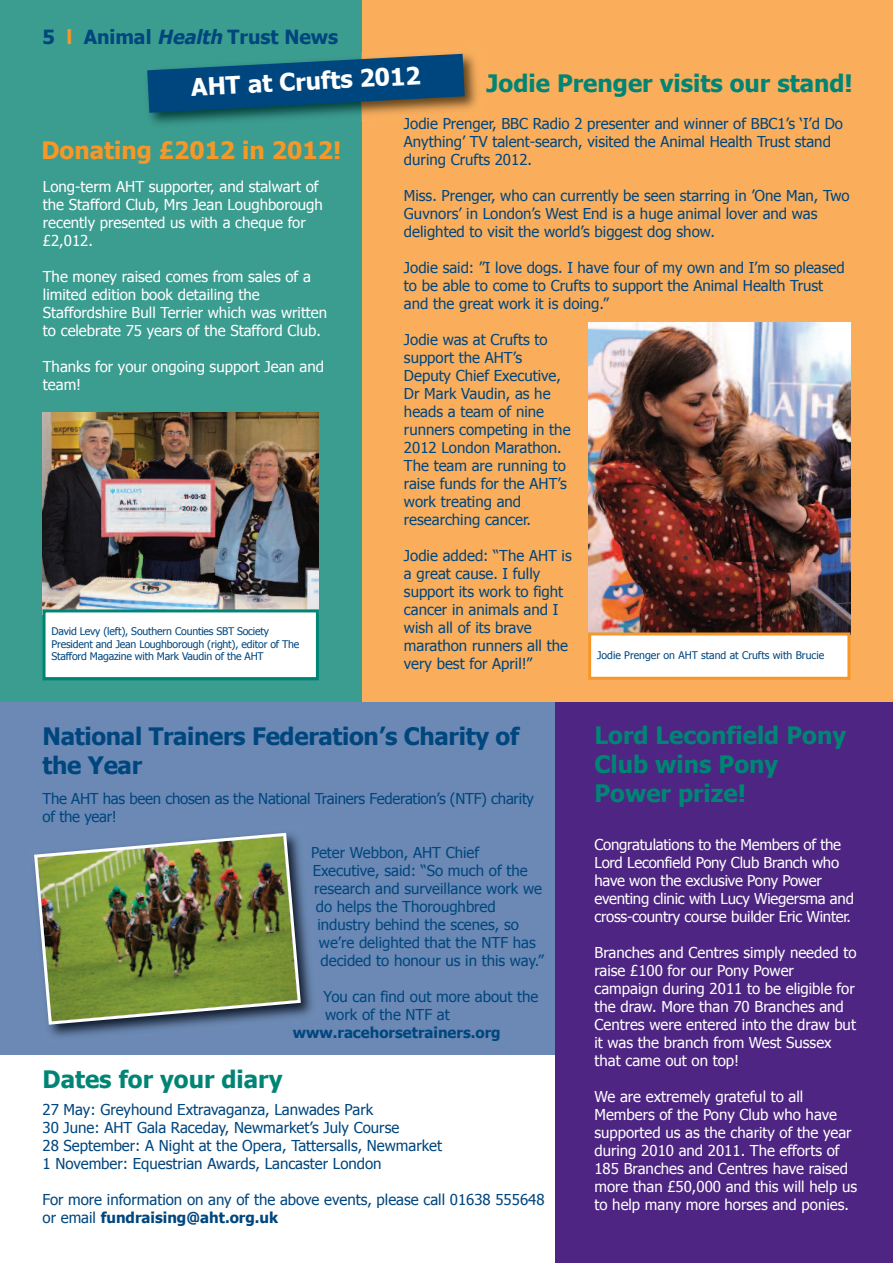
<style>
.page{position:relative;width:893px;height:1263px;background:#fff}
.page>*{position:absolute;margin:0;border:0;box-sizing:border-box;transform-origin:0 0}
.t1{font:700 24px/28.8px "Tahoma";color:#008575}
.t2{font:700 24px/28.8px "Tahoma";letter-spacing:-.015em;color:#00467e}
.t3{font:700 24px "Tahoma";color:#f79727}
.t4{font:700 24px "Tahoma";color:#fff}
.t5{font:700 19.5px "Tahoma";color:#00467e}
.t6{font:15px/18px "Tahoma";color:#00467e}
.t7{font:15px/18px "Tahoma";color:#fff}
.t8{font:700 15px "Tahoma";color:#00467e}
.t9{font:10.5px/12.6px "Tahoma";letter-spacing:-.015em;color:#00467e}
.s1{color:#f79727}
.s2{font-style:italic}
.s3{font-weight:700}
</style>
<div class="page">
<div style="left:0;top:702px;width:590px;height:353px;background:#6b89b4"></div>
<div style="left:361px;top:0;width:532px;height:702px;background:#faae5c"></div>
<div style="left:0;top:0;width:361px;height:702px;background:#3b9d90"></div>
<div style="left:555px;top:702px;width:338px;height:561px;background:#4e2582"></div>
<img style="left:49px;top:886px;width:263px;height:151px">
<img style="left:34px;top:832px;width:268px;height:194px">
<img style="left:43px;top:413px;width:276px;height:196px">
<div style="left:46px;top:612px;width:270px;height:65px;background:#fff"></div>
<div style="left:43px;top:609px;width:276px;height:71px;border:3px solid #008575"></div>
<img style="left:361px;top:46px;width:116px;height:76px">
<svg style="left:147px;top:54px;width:318px;height:59px;background:#195778"></svg>
<img style="left:588px;top:323px;width:262px;height:309px">
<div style="left:591px;top:635px;width:256px;height:42px;background:#fff"></div>
<div style="left:588px;top:632px;width:262px;height:48px;border:3px solid #f79727"></div>
<h2 class="t5" style="left:43px;top:24px;width:297px">5 <span class="s1">l</span> Animal <span class="s2">Health</span>Trust News</h2>
<h1 class="t4" style="left:190px;top:72px;width:231px;rotate:-3deg">AHT at Crufts 2012</h1>
<h1 class="t1" style="left:487px;top:68px;width:368px">Jodie Prenger visits our stand!</h1>
<p class="t6" style="left:404px;top:114px;width:441px">Jodie Prenger, BBC Radio 2 presenter and winner of BBC1’s ‘I’d Do<br>Anything’ TV talent-search, visited the Animal Health Trust stand during Crufts 2012.</p>
<p class="t6" style="left:404px;top:186px;width:447px">Miss. Prenger, who can currently be seen starring in ’One Man, Two<br>Guvnors’ in London’s West End is a huge animal lover and was delighted to visit the world’s biggest dog show.</p>
<p class="t6" style="left:404px;top:258px;width:442px">Jodie said: ”I love dogs. I have four of my own and I’m so pleased to be able to come to Crufts to support the Animal Health Trust and the great work it is doing.”</p>
<p class="t6" style="left:404px;top:330px;width:168px">Jodie was at Crufts to support the AHT’s<br>Deputy Chief Executive,<br>Dr Mark Vaudin, as he heads a team of nine runners competing in the<br>2012 London Marathon.<br>The team are running to raise funds for the AHT’s work treating and researching cancer.</p>
<p class="t6" style="left:404px;top:546px;width:169px">Jodie added: “The AHT is a great cause. I fully support its work to fight cancer in animals and I wish all of its brave marathon runners all the very best for April!”</p>
<h1 class="t3" style="left:41px;top:135px;width:301px">Donating £2012 in 2012!</h1>
<p class="t7" style="left:43px;top:177px;width:282px">Long-term AHT supporter, and stalwart of the Stafford Club, Mrs Jean Loughborough recently presented us with a cheque for £2,012.</p>
<p class="t7" style="left:43px;top:267px;width:286px">The money raised comes from sales of a limited edition book detailing the Staffordshire Bull Terrier which was written to celebrate 75 years of the Stafford Club.</p>
<p class="t7" style="left:43px;top:357px;width:283px">Thanks for your ongoing support Jean and team!</p>
<p class="t9" style="left:52px;top:625px;width:249px">David Levy (left), Southern Counties SBT Society<br>President and Jean Loughborough (right), editor of The<br>Stafford Magazine with Mark Vaudin of the AHT</p>
<p class="t9" style="left:597px;top:649px;width:229px">Jodie Prenger on AHT stand at Crufts with Brucie</p>
<h1 class="t2" style="left:43px;top:721px;width:478px">National Trainers Federation’s Charity of the Year</h1>
<p class="t6" style="left:43px;top:789px;width:493px">The AHT has been chosen as the National Trainers Federation’s (NTF) charity of the year!</p>
<p class="t6" style="left:311px;top:843px;width:170px">Peter Webbon, AHT Chief</p>
<p class="t6" style="left:313px;top:861px;width:217px">Executive, said: “So much of the</p>
<p class="t6" style="left:314px;top:879px;width:229px">research and surveillance work we</p>
<p class="t6" style="left:316px;top:897px;width:182px">do helps the Thoroughbred</p>
<p class="t6" style="left:317px;top:915px;width:203px">industry behind the scenes, so</p>
<p class="t6" style="left:319px;top:933px;width:218px">we’re delighted that the NTF has</p>
<p class="t6" style="left:320px;top:951px;width:225px">decided to honour us in this way.”</p>
<p class="t6" style="left:324px;top:987px;width:216px">You can find out more about the work of the NTF at</p>
<p class="t8" style="left:293px;top:1022px;width:209px">www.racehorsetrainers.org</p>
<h1 class="t1" style="left:43px;top:1064px;width:241px">Dates for your diary</h1>
<p class="t6" style="left:43px;top:1100px;width:401px">27 May: Greyhound Extravaganza, Lanwades Park<br>30 June: AHT Gala Raceday, Newmarket’s July Course<br>28 September: A Night at the Opera, Tattersalls, Newmarket 1 November: Equestrian Awards, Lancaster London</p>
<p class="t6" style="left:43px;top:1190px;width:504px">For more information on any of the above events, please call 01638 555648 or email <span class="s3">fundraising@aht.org.uk</span></p>
<h1 class="t1" style="left:594px;top:720px;width:253px">Lord Leconfield Pony<br>Club wins Pony<br>Power prize!</h1>
<p class="t7" style="left:594px;top:835px;width:261px">Congratulations to the Members of the Lord Leconfield Pony Club Branch who have won the exclusive Pony Power eventing clinic with Lucy Wiegersma and cross-country course builder Eric Winter.</p>
<p class="t7" style="left:594px;top:943px;width:264px">Branches and Centres simply needed to raise £100 for our Pony Power campaign during 2011 to be eligible for the draw. More than 70 Branches and<br>Centres were entered into the draw but it was the branch from West Sussex that came out on top!</p>
<p class="t7" style="left:594px;top:1087px;width:264px">We are extremely grateful to all Members of the Pony Club who have supported us as the charity of the year during 2010 and 2011. The efforts of 185 Branches and Centres have raised more than £50,000 and this will help us to help many more horses and ponies.</p>
</div>
